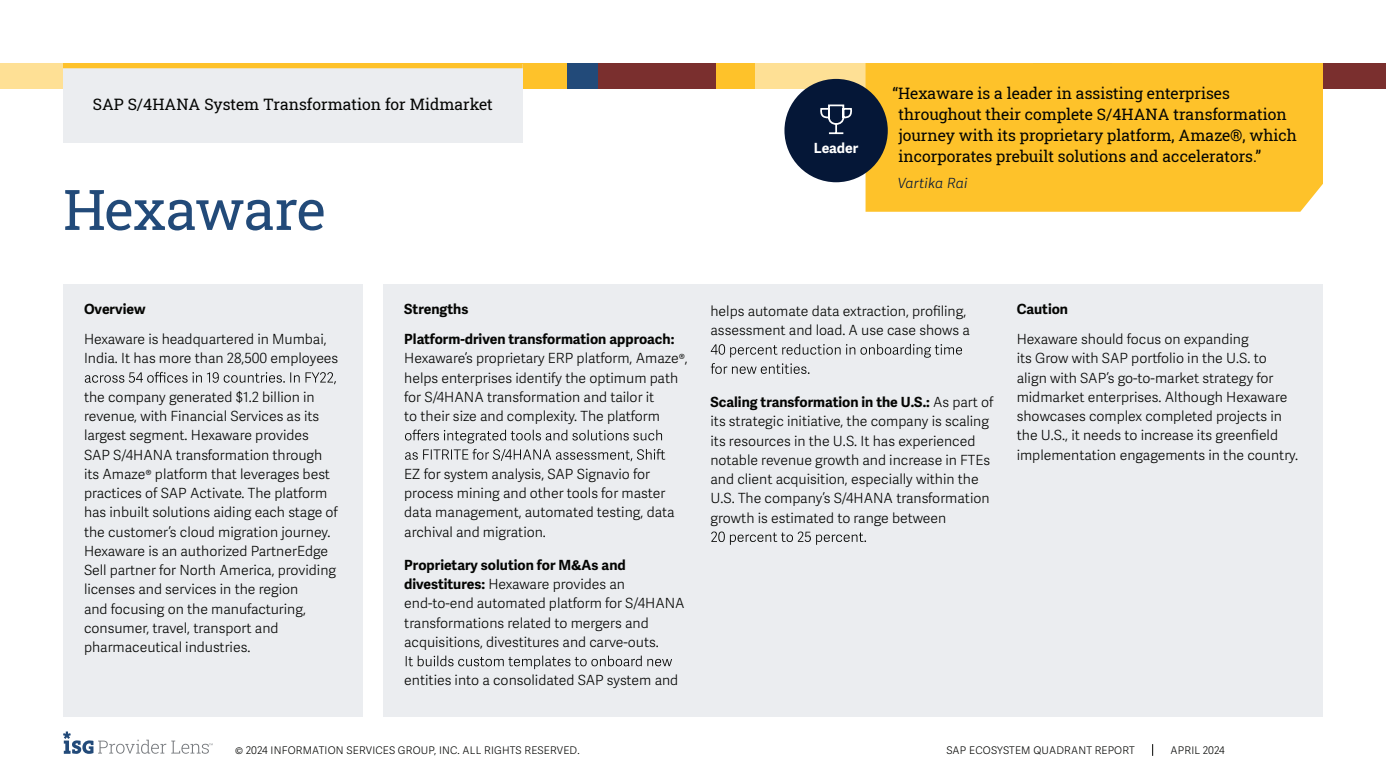
<style>
.page{position:relative;width:1386px;height:780px;background:#fff}
.page>*{position:absolute;margin:0;border:0;box-sizing:border-box;transform-origin:0 0}
.t1{font:56px "Roboto Slab ISG P Regular";letter-spacing:-.015em;color:#224a79}
.t2{font:15.75px/21px "Roboto Slab ISG P Regular";color:#040503}
.t3{font:300 14px/19.2px "Adelle Sans";color:#040503}
.t4{font:700 14px/29.8px "Adelle Sans";color:#040503}
.t5{font:italic 300 14px "Adelle Sans";letter-spacing:.02em;color:#051737}
.t6{font:700 14px "Adelle Sans";letter-spacing:-.01em;color:#fff}
.t7{font:300 10.5px "Adelle Sans";letter-spacing:.02em;color:#040503}
.s1{font-weight:700}
</style>
<div class="page">
<svg style="left:1152px;top:744px;width:1px;height:12px"></svg>
<svg style="left:63px;top:731px;width:150px;height:23px"></svg>
<div style="left:0;top:63px;width:158px;height:26px;background:#fee095"></div>
<div style="left:158px;top:63px;width:409px;height:26px;background:#fec22a"></div>
<div style="left:850px;top:63px;width:184px;height:26px;background:#fee095"></div>
<div style="left:1323px;top:63px;width:63px;height:26px;background:#7a2f2e"></div>
<div style="left:754px;top:63px;width:98px;height:26px;background:#fee095"></div>
<div style="left:598px;top:63px;width:157px;height:26px;background:#fec22a"></div>
<div style="left:598px;top:63px;width:118px;height:26px;background:#7a2f2e"></div>
<div style="left:567px;top:63px;width:31px;height:26px;background:#224a79"></div>
<div style="left:866px;top:63px;width:457px;height:149px;background:#fec22a"></div>
<div style="left:784px;top:79px;width:104px;height:103px;background:#051737;border-radius:50%"></div>
<svg style="left:820px;top:104px;width:32px;height:31px"></svg>
<div style="left:63px;top:284px;width:299px;height:433px;background:#ebedf0"></div>
<svg style="left:85px;top:372px;width:251px;height:12px"></svg>
<div style="left:383px;top:284px;width:940px;height:433px;background:#ebedf0"></div>
<svg style="left:405px;top:429px;width:257px;height:14px"></svg>
<svg style="left:405px;top:449px;width:260px;height:12px"></svg>
<svg style="left:406px;top:655px;width:266px;height:14px"></svg>
<svg style="left:711px;top:344px;width:251px;height:30px"></svg>
<svg style="left:711px;top:531px;width:155px;height:14px"></svg>
<div style="left:63px;top:64px;width:460px;height:79px;background:#ebedf0"></div>
<div style="left:63px;top:63px;width:460px;height:5px;background:#fec22a"></div>
<p class="t2" style="left:93px;top:93px;width:402px">SAP S/4HANA System Transformation for Midmarket</p>
<h1 class="t1" style="left:63px;top:171px;width:264px">Hexaware</h1>
<p class="t6" style="left:814px;top:139px;width:46px">Leader</p>
<p class="t2" style="left:899px;top:82px;width:400px;text-indent:-6px">“Hexaware is a leader in assisting enterprises throughout their complete S/4HANA transformation journey with its proprietary platform, Amaze®, which incorporates prebuilt solutions and accelerators.”</p>
<p class="t5" style="left:898px;top:175px;width:71px">Vartika Rai</p>
<p class="t4" style="left:84px;top:295px;width:63px">Overview</p>
<p class="t3" style="left:84px;top:330px;width:256px">Hexaware is headquartered in Mumbai,<br>India. It has more than 28,500 employees</p>
<p class="t3" style="left:84px;top:387px;width:255px">the company generated $1.2 billion in revenue, with Financial Services as its largest segment. Hexaware provides SAP S/4HANA transformation through its Amaze® platform that leverages best practices of SAP Activate. The platform has inbuilt solutions aiding each stage of the customer’s cloud migration journey.<br>Hexaware is an authorized PartnerEdge Sell partner for North America, providing licenses and services in the region<br>and focusing on the manufacturing, consumer, travel, transport and pharmaceutical industries.</p>
<p class="t4" style="left:404px;top:295px;width:272px">Strengths<br>Platform-driven transformation approach:</p>
<p class="t3" style="left:404px;top:349px;width:285px">Hexaware’s proprietary ERP platform, Amaze®, helps enterprises identify the optimum path for S/4HANA transformation and tailor it<br>to their size and complexity. The platform</p>
<p class="t3" style="left:404px;top:464px;width:272px">EZ for system analysis, SAP Signavio for process mining and other tools for master data management, automated testing, data archival and migration.</p>
<p class="t3" style="left:404px;top:555px;width:282px"><span class="s1">Proprietary solution for M&amp;As and divestitures:</span> Hexaware provides an end-to-end automated platform for S/4HANA transformations related to mergers and acquisitions, divestitures and carve-outs.</p>
<p class="t3" style="left:404px;top:671px;width:276px">entities into a consolidated SAP system and</p>
<p class="t3" style="left:710px;top:302px;width:261px">helps automate data extraction, profiling, assessment and load. A use case shows a</p>
<p class="t3" style="left:710px;top:393px;width:284px"><span class="s1">Scaling transformation in the U.S.:</span> As part of its strategic initiative, the company is scaling its resources in the U.S. It has experienced notable revenue growth and increase in FTEs and client acquisition, especially within the U.S. The company’s S/4HANA transformation growth is estimated to range between</p>
<p class="t4" style="left:1017px;top:295px;width:53px">Caution</p>
<p class="t3" style="left:1017px;top:330px;width:283px">Hexaware should focus on expanding<br>its Grow with SAP portfolio in the U.S. to align with SAP’s go-to-market strategy for midmarket enterprises. Although Hexaware showcases complex completed projects in the U.S., it needs to increase its greenfield implementation engagements in the country.</p>
<p class="t7" style="left:235px;top:744px;width:346px">© 2024 INFORMATION SERVICES GROUP, INC. ALL RIGHTS RESERVED.</p>
<p class="t7" style="left:946px;top:744px;width:190px">SAP ECOSYSTEM QUADRANT REPORT</p>
<p class="t7" style="left:1171px;top:744px;width:56px">APRIL 2024</p>
</div>
